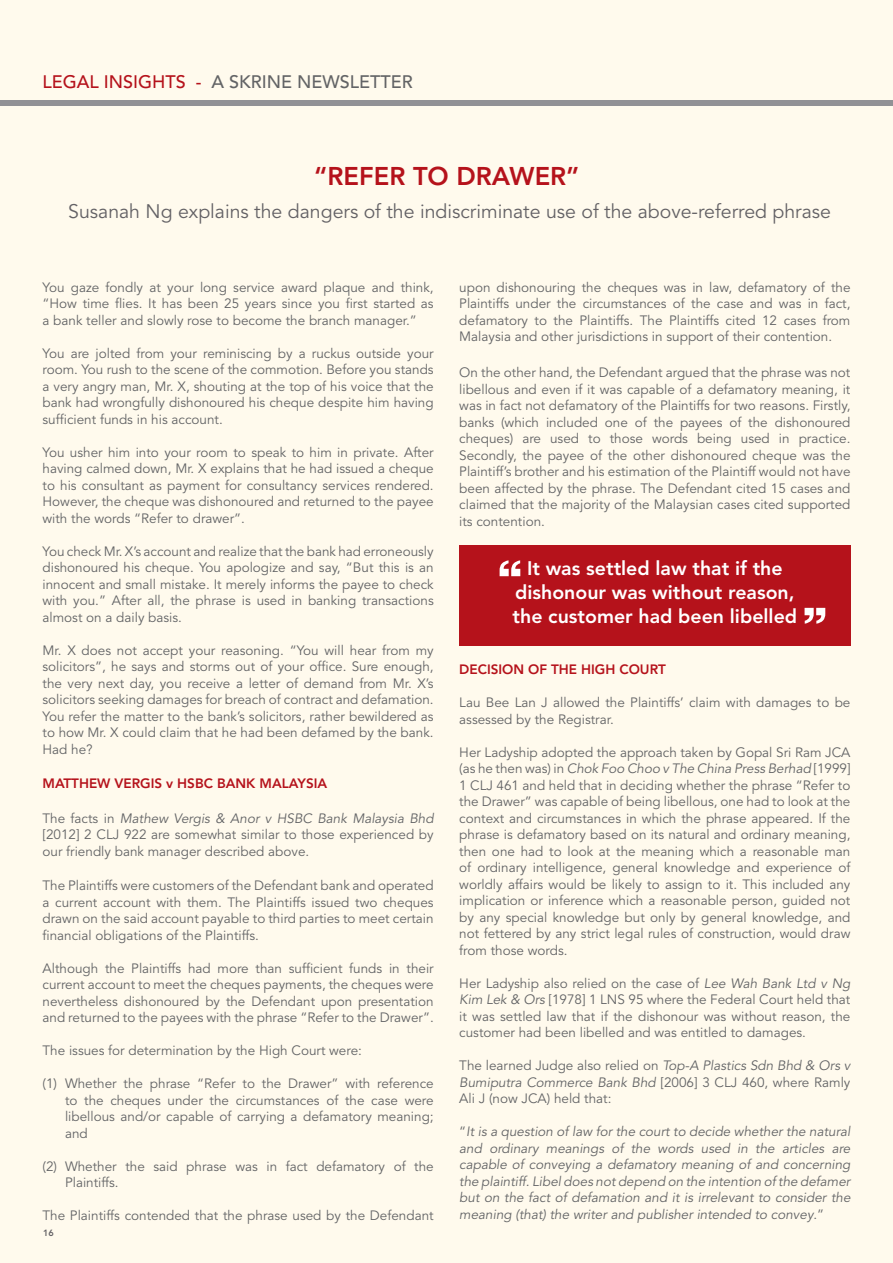
<style>
.page{position:relative;width:893px;height:1263px;background:#fffaed}
.page>*{position:absolute;margin:0;border:0;box-sizing:border-box;transform-origin:0 0}
.t1{font:800 25.5px "Avenir";color:#b5121b}
.t2{font:800 19.5px/24px "Avenir";color:#fff;text-align:center}
.t3{font:19.5px "Avenir";color:#636165}
.t4{font:500 18px "Avenir";color:#636466}
.t5{font:13.5px/16.5px "Avenir";color:#636466;text-align:justify}
.t6{font:italic 13.5px/16.5px "Avenir";color:#636466;text-align:justify}
.t7{font:800 13.5px "Avenir";color:#b5121b}
.t8{font:800 9px "Avenir";color:#636165}
.s1{color:#b5121b}
.s2{font-style:italic}
.s3{font-style:normal}
</style>
<div class="page">
<div style="left:0;top:101px;width:893px;height:5px;background:#919195"></div>
<div style="left:459px;top:545px;width:391px;height:100px;background:#b5121b"></div>
<svg style="left:500px;top:560px;width:20px;height:16px"></svg>
<svg style="left:804px;top:608px;width:21px;height:16px"></svg>
<h3 class="t4" style="left:43px;top:71px;width:372px"><span class="s1">LEGAL INSIGHTS -</span> A SKRINE NEWSLETTER</h3>
<h1 class="t1" style="left:314px;top:161px;width:267px">“REFER TO DRAWER”</h1>
<h2 class="t3" style="left:68px;top:200px;width:764px">Susanah Ng explains the dangers of the indiscriminate use of the above-referred phrase</h2>
<p class="t5" style="left:43px;top:279px;width:393px">You gaze fondly at your long service award plaque and think, “How time flies. It has been 25 years since you first started as a bank teller and slowly rose to become the branch manager.”</p>
<p class="t5" style="left:43px;top:345px;width:393px">You are jolted from your reminiscing by a ruckus outside your room. You rush to the scene of the commotion. Before you stands a very angry man, Mr. X, shouting at the top of his voice that the bank had wrongfully dishonoured his cheque despite him having sufficient funds in his account.</p>
<p class="t5" style="left:43px;top:444px;width:393px">You usher him into your room to speak to him in private. After having calmed down, Mr. X explains that he had issued a cheque to his consultant as payment for consultancy services rendered.<br>However, the cheque was dishonoured and returned to the payee with the words “Refer to drawer”.</p>
<p class="t5" style="left:43px;top:543px;width:393px">You check Mr. X’s account and realize that the bank had erroneously dishonoured his cheque. You apologize and say, “But this is an innocent and small mistake. It merely informs the payee to check with you.” After all, the phrase is used in banking transactions almost on a daily basis.</p>
<p class="t5" style="left:43px;top:642px;width:393px">Mr. X does not accept your reasoning. “You will hear from my solicitors”, he says and storms out of your office. Sure enough, the very next day, you receive a letter of demand from Mr. X’s solicitors seeking damages for breach of contract and defamation.<br>You refer the matter to the bank’s solicitors, rather bewildered as to how Mr. X could claim that he had been defamed by the bank.<br>Had he?</p>
<p class="t7" style="left:43px;top:775px;width:286px">MATTHEW VERGIS v HSBC BANK MALAYSIA</p>
<p class="t5" style="left:43px;top:810px;width:393px">The facts in <span class="s2">Mathew Vergis &amp; Anor v HSBC Bank Malaysia Bhd </span>[2012] 2 CLJ 922 are somewhat similar to those experienced by our friendly bank manager described above.</p>
<p class="t5" style="left:43px;top:878px;width:393px">The Plaintiffs were customers of the Defendant bank and operated a current account with them. The Plaintiffs issued two cheques drawn on the said account payable to third parties to meet certain financial obligations of the Plaintiffs.</p>
<p class="t5" style="left:43px;top:960px;width:393px">Although the Plaintiffs had more than sufficient funds in their current account to meet the cheques payments, the cheques were nevertheless dishonoured by the Defendant upon presentation and returned to the payees with the phrase “Refer to the Drawer”.</p>
<p class="t5" style="left:43px;top:1043px;width:321px">The issues for determination by the High Court were:</p>
<p class="t5" style="left:65px;top:1075px;width:370px;text-indent:-23px">(1) Whether the phrase “Refer to the Drawer” with reference to the cheques under the circumstances of the case were libellous and/or capable of carrying a defamatory meaning; and</p>
<p class="t5" style="left:65px;top:1158px;width:370px;text-indent:-23px">(2) Whether the said phrase was in fact defamatory of the<br>Plaintiffs.</p>
<p class="t5" style="left:43px;top:1207px;width:393px">The Plaintiffs contended that the phrase used by the Defendant</p>
<p class="t8" style="left:43px;top:1228px;width:12px">16</p>
<p class="t5" style="left:459px;top:279px;width:393px">upon dishonouring the cheques was in law, defamatory of the Plaintiffs under the circumstances of the case and was in fact, defamatory to the Plaintiffs. The Plaintiffs cited 12 cases from Malaysia and other jurisdictions in support of their contention.</p>
<p class="t5" style="left:459px;top:364px;width:393px">On the other hand, the Defendant argued that the phrase was not libellous and even if it was capable of a defamatory meaning, it was in fact not defamatory of the Plaintiffs for two reasons. Firstly, banks (which included one of the payees of the dishonoured cheques) are used to those words being used in practice.<br>Secondly, the payee of the other dishonoured cheque was the Plaintiff’s brother and his estimation of the Plaintiff would not have been affected by the phrase. The Defendant cited 15 cases and claimed that the majority of the Malaysian cases cited supported its contention.</p>
<h2 class="t2" style="left:513px;top:556px;width:286px">It was settled law that if the dishonour was without reason, the customer had been libelled</h2>
<p class="t7" style="left:459px;top:661px;width:208px">DECISION OF THE HIGH COURT</p>
<p class="t5" style="left:459px;top:695px;width:393px">Lau Bee Lan J allowed the Plaintiffs’ claim with damages to be assessed by the Registrar.</p>
<p class="t5" style="left:459px;top:744px;width:393px">Her Ladyship adopted the approach taken by Gopal Sri Ram JCA (as he then was) in <span class="s2">Chok Foo Choo v The China Press Berhad</span> [1999] 1 CLJ 461 and held that in deciding whether the phrase “Refer to the Drawer” was capable of being libellous, one had to look at the context and circumstances in which the phrase appeared. If the phrase is defamatory based on its natural and ordinary meaning, then one had to look at the meaning which a reasonable man of ordinary intelligence, general knowledge and experience of worldly affairs would be likely to assign to it. This included any implication or inference which a reasonable person, guided not by any special knowledge but only by general knowledge, and not fettered by any strict legal rules of construction, would draw from those words.</p>
<p class="t5" style="left:459px;top:975px;width:393px">Her Ladyship also relied on the case of <span class="s2">Lee Wah Bank Ltd v Ng Kim Lek &amp; Ors</span> [1978] 1 LNS 95 where the Federal Court held that it was settled law that if the dishonour was without reason, the customer had been libelled and was entitled to damages.</p>
<p class="t5" style="left:459px;top:1058px;width:393px">The learned Judge also relied on <span class="s2">Top-A Plastics Sdn Bhd &amp; Ors v Bumiputra Commerce Bank Bhd</span> [2006] 3 CLJ 460, where Ramly Ali J (now JCA) held that:</p>
<p class="t6" style="left:459px;top:1124px;width:393px"><span class="s3">“</span>It is a question of law for the court to decide whether the natural and ordinary meanings of the words used in the articles are capable of conveying a defamatory meaning of and concerning the plaintiff. Libel does not depend on the intention of the defamer but on the fact of defamation and it is irrelevant to consider the meaning (that) the writer and publisher intended to convey<span class="s3">.”</span></p>
</div>
